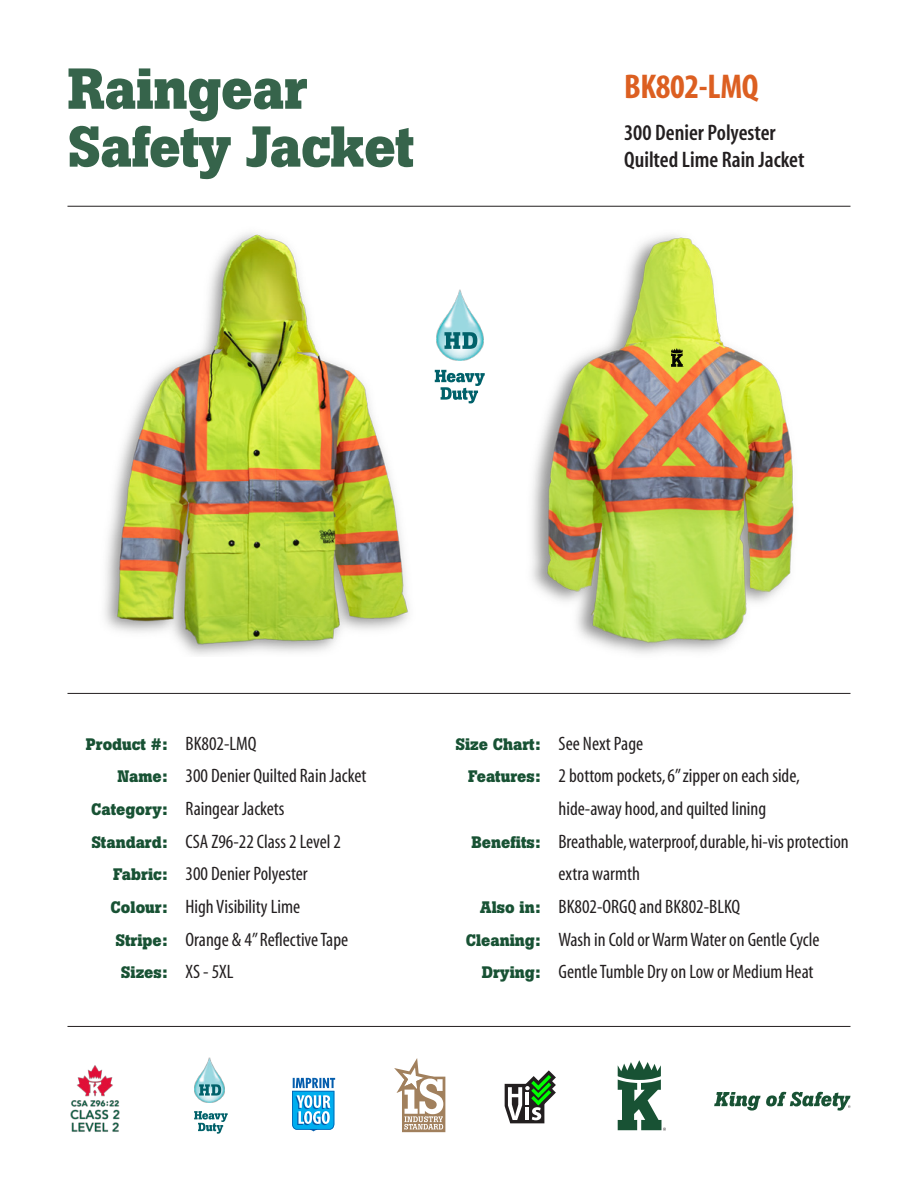
<style>
.page{position:relative;width:918px;height:1188px;background:#fff}
.page>*{position:absolute;margin:0;border:0;box-sizing:border-box;transform-origin:0 0}
.t1{font:700 57px "Boton";letter-spacing:-.01em;color:#36644b}
.t2{font:700 condensed 34.5px "Myriad";letter-spacing:-.01em;color:#dc5f21}
.t3{font:600 condensed 22.5px "Myriad";color:#231f20}
.t4{font:condensed 19.5px "Myriad";color:#231f20}
.t5{font:700 16.5px "Boton";color:#185234}
.s1{font-family:"Myriad";font-weight:400;font-stretch:condensed;font-size:19.5px;color:#231f20}
.s2{font-family:"Boton";font-weight:700;font-stretch:normal;font-size:16.5px;color:#185234}
</style>
<div class="page">
<img style="left:104px;top:232px;width:305px;height:423px">
<img style="left:532px;top:234px;width:262px;height:420px">
<hr style="left:68px;top:206px;width:782px;height:1px;background:#231f20">
<hr style="left:68px;top:693px;width:782px;height:1px;background:#231f20">
<hr style="left:68px;top:1026px;width:782px;height:1px;background:#231f20">
<img style="left:391px;top:244px;width:93px;height:168px">
<img style="left:436px;top:290px;width:47px;height:67px">
<svg style="left:444px;top:332px;width:33px;height:17px"></svg>
<img style="left:422px;top:357px;width:62px;height:55px">
<svg style="left:435px;top:370px;width:50px;height:33px"></svg>
<img style="left:70px;top:1065px;width:50px;height:67px">
<svg style="left:505px;top:1070px;width:51px;height:53px"></svg>
<svg style="left:714px;top:1092px;width:136px;height:19px"></svg>
<svg style="left:618px;top:1060px;width:48px;height:71px"></svg>
<svg style="left:394px;top:1058px;width:51px;height:74px"></svg>
<svg style="left:292px;top:1078px;width:43px;height:53px"></svg>
<img style="left:152px;top:1025px;width:118px;height:69px">
<img style="left:195px;top:1057px;width:30px;height:42px">
<svg style="left:199px;top:1084px;width:22px;height:12px"></svg>
<img style="left:198px;top:1099px;width:23px;height:4px">
<svg style="left:194px;top:1111px;width:34px;height:23px"></svg>
<svg style="left:671px;top:348px;width:13px;height:19px"></svg>
<p class="t1" style="left:68px;top:69px;width:242px">Raingear</p>
<p class="t1" style="left:68px;top:126px;width:348px">Safety Jacket</p>
<p class="t2" style="left:624px;top:74px;width:136px">BK802-LMQ</p>
<p class="t3" style="left:624px;top:124px;width:153px">300 Denier Polyester</p>
<p class="t3" style="left:624px;top:151px;width:182px">Quilted Lime Rain Jacket</p>
<p class="t5" style="left:86px;top:738px;width:172px">Product #: <span class="s1">BK802-LMQ</span></p>
<p class="t4" style="left:117px;top:769px;width:250px"><span class="s2">Name:</span> 300 Denier Quilted Rain Jacket</p>
<p class="t4" style="left:91px;top:801px;width:195px"><span class="s2">Category:</span> Raingear Jackets</p>
<p class="t4" style="left:91px;top:834px;width:251px"><span class="s2">Standard:</span> CSA Z96-22 Class 2 Level 2</p>
<p class="t4" style="left:113px;top:867px;width:196px"><span class="s2">Fabric:</span> 300 Denier Polyester</p>
<p class="t4" style="left:111px;top:900px;width:191px"><span class="s2">Colour:</span> High Visibility Lime</p>
<p class="t4" style="left:115px;top:932px;width:234px"><span class="s2">Stripe:</span> Orange &amp; 4” Reflective Tape</p>
<p class="t5" style="left:121px;top:967px;width:114px">Sizes: <span class="s1">XS - 5XL</span></p>
<p class="t4" style="left:455px;top:736px;width:189px"><span class="s2">Size Chart:</span> See Next Page</p>
<p class="t4" style="left:468px;top:769px;width:333px"><span class="s2">Features:</span> 2 bottom pockets, 6” zipper on each side,</p>
<p class="t4" style="left:559px;top:801px;width:209px">hide-away hood, and quilted lining</p>
<p class="t4" style="left:472px;top:834px;width:379px"><span class="s2">Benefits:</span> Breathable, waterproof, durable, hi-vis protection</p>
<p class="t4" style="left:559px;top:867px;width:83px">extra warmth</p>
<p class="t4" style="left:480px;top:900px;width:261px"><span class="s2">Also in:</span> BK802-ORGQ and BK802-BLKQ</p>
<p class="t4" style="left:466px;top:932px;width:355px"><span class="s2">Cleaning:</span> Wash in Cold or Warm Water on Gentle Cycle</p>
<p class="t4" style="left:482px;top:965px;width:333px"><span class="s2">Drying:</span> Gentle Tumble Dry on Low or Medium Heat</p>
</div>
